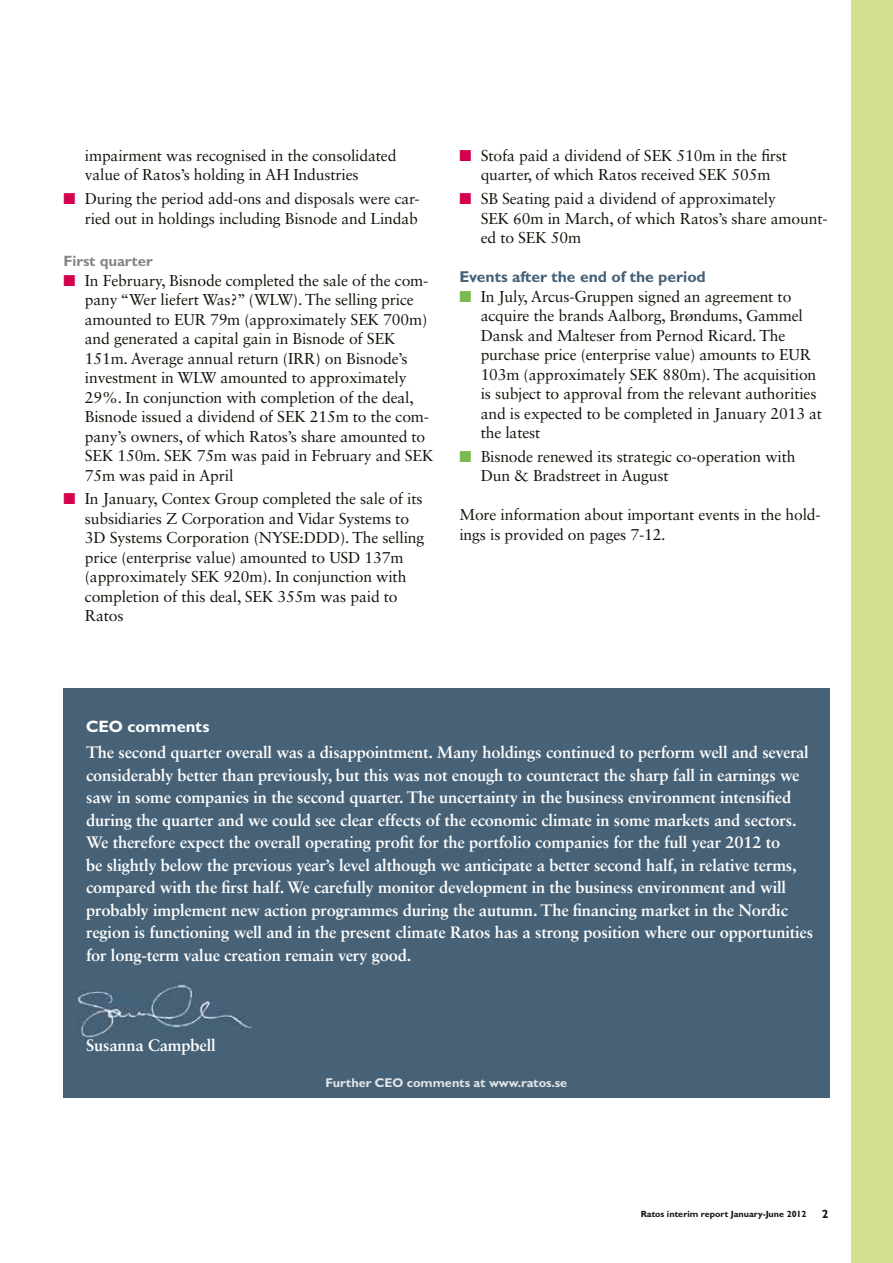
<style>
.page{position:relative;width:893px;height:1263px;background:#fff}
.page>*{position:absolute;margin:0;border:0;box-sizing:border-box;transform-origin:0 0}
.t1{font:700 16.5px/22.5px "Sabon LT Std";letter-spacing:-.01em;color:#fff}
.t2{font:700 16.5px "Gill Sans MT Std";letter-spacing:-.005em;color:#fff}
.t3{font:15.75px/19.5px "Sabon LT Std";letter-spacing:-.01em;color:#15130b}
.t4{font:700 15.75px "Gill Sans MT Std";letter-spacing:-.005em;color:#456178}
.t5{font:700 15px "Gill Sans MT Std";letter-spacing:-.005em;color:#858785}
.t6{font:700 12.75px "Gill Sans MT Std";letter-spacing:-.005em;color:#e2e5e7}
.t7{font:700 12px "Gill Sans MT Std";color:#15130b}
.t8{font:700 9px "Gill Sans MT Std";color:#15130b}
.s1{color:#d2004e}
.s2{color:#7ab94f}
</style>
<div class="page">
<div style="left:851px;top:0;width:42px;height:1263px;background:#d1e18e"></div>
<div style="left:64px;top:689px;width:765px;height:408px;background:#476277"></div>
<p class="t3" style="left:85px;top:145px;width:313px">impairment was recognised in the consolidated value of Ratos’s holding in AH Industries</p>
<p class="t3" style="left:64px;top:189px;width:357px;text-align:right"><span class="s1">■</span> During the period add-ons and disposals were car&shy;ried out in holdings including Bisnode and Lindab</p>
<p class="t5" style="left:64px;top:252px;width:91px">First quarter</p>
<p class="t3" style="left:85px;top:270px;width:350px;text-indent:-21px"><span class="s1">■</span> In February, Bisnode completed the sale of the com&shy;pany “Wer liefert Was?” (WLW). The selling price amounted to EUR 79m (approximately SEK 700m) and generated a capital gain in Bisnode of SEK 151m. Average annual return (IRR) on Bisnode’s investment in WLW amounted to approximately 29%. In conjunction with completion of the deal, Bisnode issued a dividend of SEK 215m to the com&shy;pany’s owners, of which Ratos’s share amounted to SEK 150m. SEK 75m was paid in February and SEK 75m was paid in April</p>
<p class="t3" style="left:85px;top:489px;width:341px;text-indent:-21px"><span class="s1">■</span> In January, Contex Group completed the sale of its subsidiaries Z Corporation and Vidar Systems to 3D Systems Corporation (NYSE:DDD). The selling price (enterprise value) amounted to USD 137m (approximately SEK 920m). In conjunction with completion of this deal, SEK 355m was paid to Ratos</p>
<p class="t3" style="left:459px;top:145px;width:329px;text-align:center"><span class="s1">■</span> Stofa paid a dividend of SEK 510m in the first quarter, of which Ratos received SEK 505m</p>
<p class="t3" style="left:481px;top:189px;width:349px;text-indent:-21px"><span class="s1">■</span> SB Seating paid a dividend of approximately<br>SEK 60m in March, of which Ratos’s share amount&shy;ed to SEK 50m</p>
<p class="t4" style="left:459px;top:267px;width:248px">Events after the end of the period</p>
<p class="t3" style="left:481px;top:286px;width:343px;text-indent:-21px"><span class="s2">■</span> In July, Arcus-Gruppen signed an agreement to acquire the brands Aalborg, Brøndums, Gammel Dansk and Malteser from Pernod Ricard. The purchase price (enterprise value) amounts to EUR 103m (approximately SEK 880m). The acquisition is subject to approval from the relevant authorities and is expected to be completed in January 2013 at the latest</p>
<p class="t3" style="left:481px;top:446px;width:316px;text-indent:-21px"><span class="s2">■</span> Bisnode renewed its strategic co-operation with<br>Dun &amp; Bradstreet in August</p>
<p class="t3" style="left:459px;top:505px;width:363px">More information about important events in the hold&shy;ings is provided on pages 7-12.</p>
<p class="t2" style="left:86px;top:716px;width:125px">CEO comments</p>
<p class="t1" style="left:86px;top:741px;width:728px">The second quarter overall was a disappointment. Many holdings continued to perform well and several considerably better than previously, but this was not enough to counteract the sharp fall in earnings we saw in some companies in the second quarter. The uncertainty in the business environment intensified during the quarter and we could see clear effects of the economic climate in some markets and sectors.<br>We therefore expect the overall operating profit for the portfolio companies for the full year 2012 to<br>be slightly below the previous year’s level although we anticipate a better second half, in relative terms, compared with the first half. We carefully monitor development in the business environment and will probably implement new action programmes during the autumn. The financing market in the Nordic region is functioning well and in the present climate Ratos has a strong position where our opportunities for long-term value creation remain very good.</p>
<p class="t1" style="left:86px;top:1033px;width:131px">Susanna Campbell</p>
<p class="t6" style="left:325px;top:1075px;width:243px">Further CEO comments at www.ratos.se</p>
<p class="t8" style="left:641px;top:1209px;width:167px">Ratos interim report January-June 2012</p>
<p class="t7" style="left:822px;top:1206px;width:8px">2</p>
</div>
